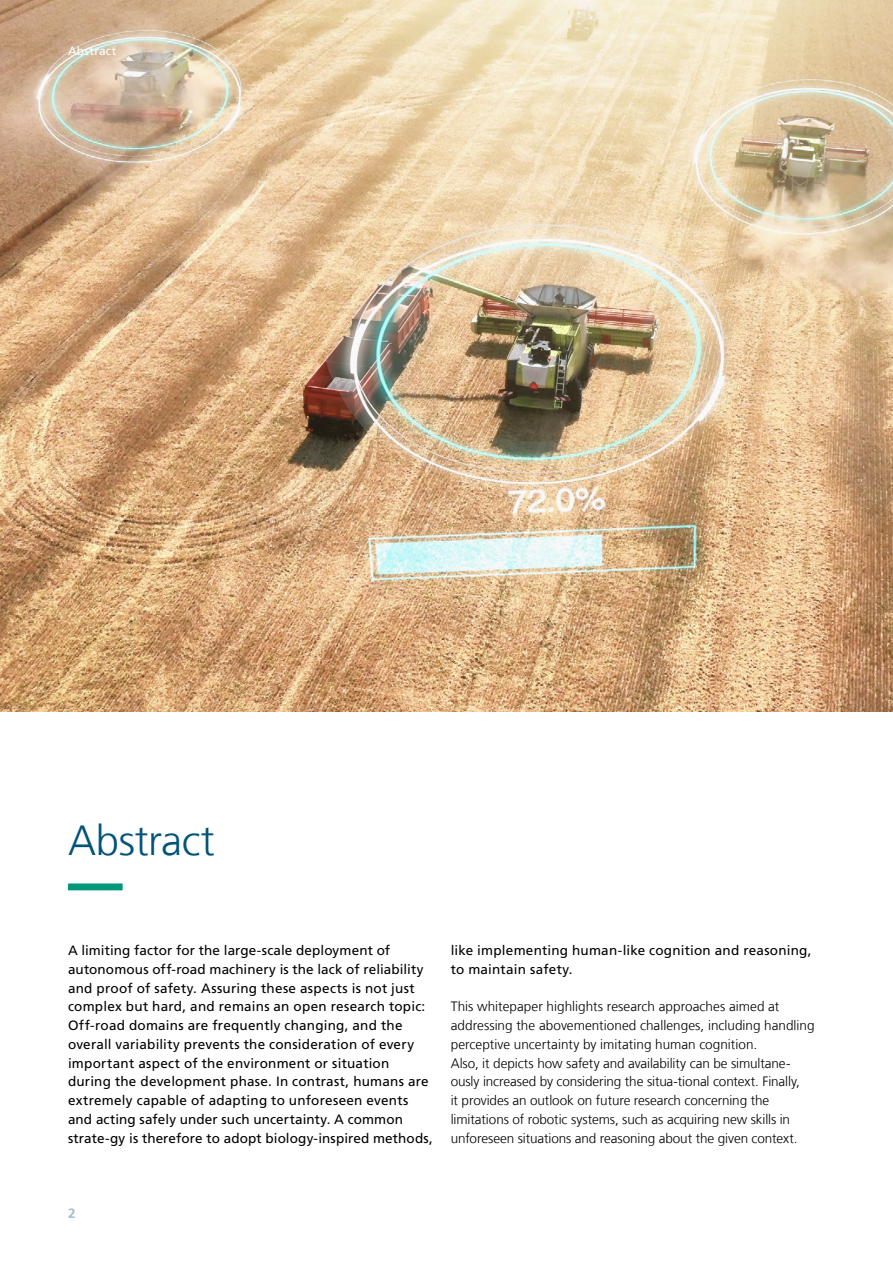
<style>
.page{position:relative;width:893px;height:1263px;background:#fff}
.page>*{position:absolute;margin:0;border:0;box-sizing:border-box;transform-origin:0 0}
.Ueberschrift_28_33_6_blue_gruen_Linie_un{font:300 42px "Frutiger LT Com";letter-spacing:-.015em;color:#005478}
.Introtext_9_12_5_schwarz{font:13.5px/18.8px "Frutiger LT Com";letter-spacing:.015em;color:#000}
.Fliesstext_9_12_5_schwarz{font:300 13.5px/18.8px "Frutiger LT Com";letter-spacing:-.005em;color:#000}
.t1{font:700 13.5px "Frutiger LT Com";color:#a5bcca}
.Kolumne{font:12px "Frutiger LT Com";letter-spacing:.02em;color:#fff}
</style>
<div class="page">
<img style="left:0;top:0;width:893px;height:711px">
<svg style="left:68px;top:883px;width:55px;height:7px"></svg>
<p class="Kolumne" style="left:68px;top:44px;width:50px">Abstract</p>
<p class="Ueberschrift_28_33_6_blue_gruen_Linie_un" style="left:68px;top:816px;width:148px">Abstract</p>
<p class="Introtext_9_12_5_schwarz" style="left:68px;top:941px;width:366px">A limiting factor for the large-scale deployment of autonomous off-road machinery is the lack of reliability and proof of safety. Assuring these aspects is not just complex but hard, and remains an open research topic:<br>Off-road domains are frequently changing, and the overall variability prevents the consideration of every important aspect of the environment or situation during the development phase. In contrast, humans are extremely capable of adapting to unforeseen events and acting safely under such uncertainty. A common strate-gy is therefore to adopt biology-inspired methods,</p>
<p class="Introtext_9_12_5_schwarz" style="left:451px;top:941px;width:362px">like implementing human-like cognition and reasoning, to maintain safety.</p>
<p class="Fliesstext_9_12_5_schwarz" style="left:451px;top:997px;width:365px">This whitepaper highlights research approaches aimed at addressing the abovementioned challenges, including handling perceptive uncertainty by imitating human cognition.<br>Also, it depicts how safety and availability can be simultane&shy;ously increased by considering the situa-tional context. Finally,<br>it provides an outlook on future research concerning the limitations of robotic systems, such as acquiring new skills in unforeseen situations and reasoning about the given context.</p>
<p class="t1" style="left:68px;top:1205px;width:9px">2</p>
</div>
